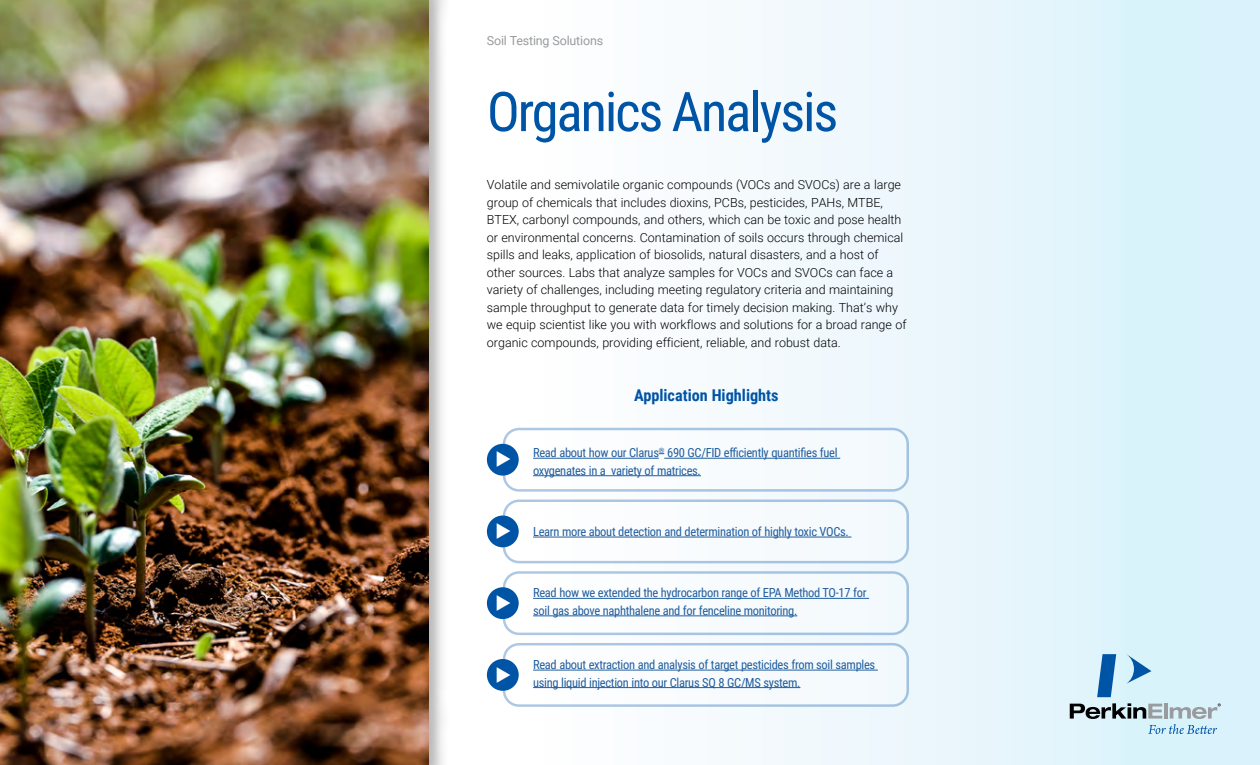
<style>
.page{position:relative;width:1260px;height:765px;background:#fff}
.page>*{position:absolute;margin:0;border:0;box-sizing:border-box;transform-origin:0 0}
.t1{font:54.75px "Roboto Condensed";letter-spacing:-.04em;color:#0054a6}
.t2{font:700 16.25px "Roboto Condensed";color:#0054a6}
.t3{font:300 12.5px/17.5px "Roboto";color:#000}
.t4{font:12.5px/17.5px "Roboto Condensed";letter-spacing:-.025em;color:#215e9e}
.t5{font:12.5px "Roboto";letter-spacing:-.015em;color:#999b9e}
</style>
<div class="page">
<div style="left:537px;top:0;width:723px;height:765px;background:linear-gradient(to right,#fffefe,#d7f1fb)"></div>
<svg style="left:1127px;top:654px;width:24px;height:30px"></svg>
<svg style="left:1097px;top:654px;width:19px;height:43px"></svg>
<svg style="left:1070px;top:703px;width:151px;height:31px;background:#b2c6cf"></svg>
<div style="left:504px;top:429px;width:404px;height:61px;background:#f8fbfd;border-radius:15px"></div>
<div style="left:503px;top:428px;width:406px;height:64px;border:2px solid #0054a6;border-radius:15px"></div>
<div style="left:487px;top:444px;width:32px;height:32px;background:#0054a6;border-radius:50%"></div>
<div style="left:504px;top:501px;width:404px;height:61px;background:#f8fbfd;border-radius:15px"></div>
<div style="left:503px;top:500px;width:406px;height:63px;border:2px solid #0054a6;border-radius:15px"></div>
<div style="left:487px;top:516px;width:32px;height:31px;background:#0054a6;border-radius:50%"></div>
<div style="left:504px;top:572px;width:404px;height:62px;background:#f8fbfd;border-radius:15px"></div>
<div style="left:503px;top:571px;width:406px;height:64px;border:2px solid #0054a6;border-radius:15px"></div>
<div style="left:487px;top:587px;width:32px;height:32px;background:#0054a6;border-radius:50%"></div>
<div style="left:504px;top:644px;width:404px;height:62px;background:#f8fbfd;border-radius:15px"></div>
<div style="left:503px;top:643px;width:406px;height:64px;border:2px solid #0054a6;border-radius:15px"></div>
<div style="left:487px;top:659px;width:32px;height:32px;background:#0054a6;border-radius:50%"></div>
<hr style="left:533px;top:458px;width:126px;height:1px;background:#215e9e">
<hr style="left:664px;top:458px;width:176px;height:1px;background:#215e9e">
<hr style="left:533px;top:475px;width:168px;height:1px;background:#215e9e">
<hr style="left:533px;top:537px;width:318px;height:1px;background:#215e9e">
<hr style="left:533px;top:598px;width:336px;height:1px;background:#215e9e">
<hr style="left:533px;top:616px;width:264px;height:1px;background:#215e9e">
<hr style="left:533px;top:670px;width:345px;height:1px;background:#215e9e">
<hr style="left:533px;top:687px;width:267px;height:1px;background:#215e9e">
<div style="left:0;top:0;width:449px;height:765px;background:#000;opacity:.3"></div>
<img style="left:0;top:0;width:428px;height:765px">
<p class="t5" style="left:487px;top:32px;width:118px">Soil Testing Solutions</p>
<h1 class="t1" style="left:487px;top:73px;width:353px">Organics Analysis</h1>
<p class="t3" style="left:487px;top:176px;width:421px">Volatile and semivolatile organic compounds (VOCs and SVOCs) are a large group of chemicals that includes dioxins, PCBs, pesticides, PAHs, MTBE, BTEX, carbonyl compounds, and others, which can be toxic and pose health or environmental concerns. Contamination of soils occurs through chemical spills and leaks, application of biosolids, natural disasters, and a host of other sources. Labs that analyze samples for VOCs and SVOCs can face a variety of challenges, including meeting regulatory criteria and maintaining sample throughput to generate data for timely decision making. That’s why we equip scientist like you with workflows and solutions for a broad range of organic compounds, providing efficient, reliable, and robust data.</p>
<h2 class="t2" style="left:634px;top:384px;width:146px">Application Highlights</h2>
<p class="t4" style="left:533px;top:444px;width:306px">Read about how our Clarus<sup>®</sup> 690 GC/FID efficiently quantifies fuel oxygenates in a variety of matrices.</p>
<p class="t4" style="left:533px;top:522px;width:317px">Learn more about detection and determination of highly toxic VOCs.</p>
<p class="t4" style="left:533px;top:584px;width:335px">Read how we extended the hydrocarbon range of EPA Method TO-17 for soil gas above naphthalene and for fenceline monitoring.</p>
<p class="t4" style="left:533px;top:656px;width:344px">Read about extraction and analysis of target pesticides from soil samples using liquid injection into our Clarus SQ 8 GC/MS system.</p>
</div>
